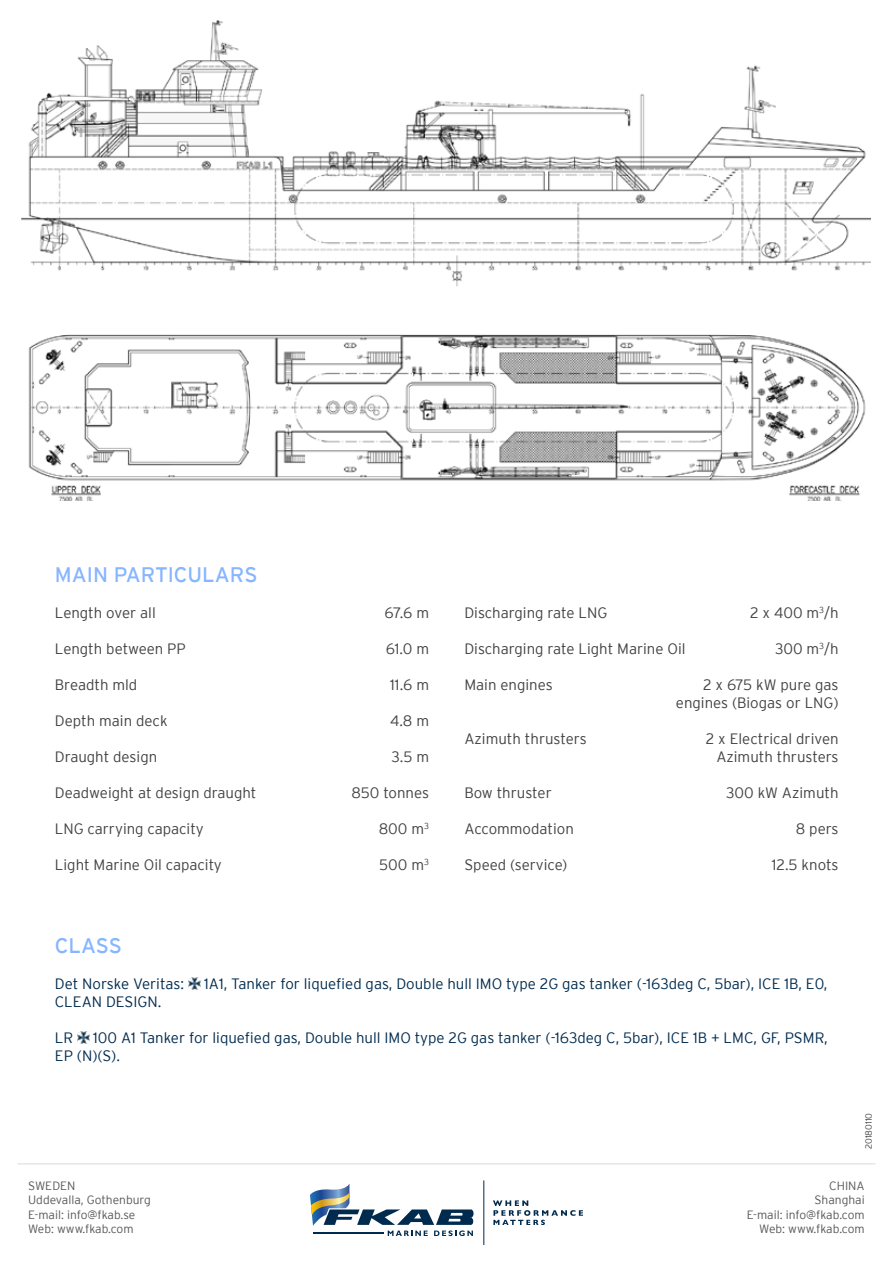
<style>
.page{position:relative;width:893px;height:1263px;background:#fff}
.page>*{position:absolute;margin:0;border:0;box-sizing:border-box;transform-origin:0 0}
.t1{font:21px "Interstate";color:#87b5ff}
.t2{font:300 15px/18px "Interstate";color:#424242;text-align:right}
.t3{font:300 15px/18px "Interstate";color:#002b4e}
.t4{font:300 12px/14.4px "Interstate";color:#585858;text-align:right}
.t5{font:300 9px "Interstate";color:#424242}
</style>
<div class="page">
<hr style="left:18px;top:1163px;width:857px;height:1px;background:#e6e6e6">
<hr style="left:484px;top:1180px;width:1px;height:65px;background:#002b4e">
<svg style="left:310px;top:1184px;width:164px;height:52px"></svg>
<svg style="left:493px;top:1200px;width:90px;height:25px"></svg>
<img style="left:21px;top:21px;width:850px;height:266px">
<svg style="left:188px;top:977px;width:12px;height:12px"></svg>
<svg style="left:77px;top:1031px;width:12px;height:12px"></svg>
<img style="left:28px;top:334px;width:838px;height:167px">
<h1 class="t1" style="left:55px;top:563px;width:204px">MAIN PARTICULARS</h1>
<p class="t2" style="left:55px;top:604px;width:102px">Length over all</p>
<p class="t2" style="left:385px;top:604px;width:46px">67.6 m</p>
<p class="t2" style="left:55px;top:640px;width:132px">Length between PP</p>
<p class="t2" style="left:386px;top:640px;width:45px">61.0 m</p>
<p class="t2" style="left:55px;top:676px;width:84px">Breadth mld</p>
<p class="t2" style="left:390px;top:676px;width:40px">11.6 m</p>
<p class="t2" style="left:55px;top:712px;width:114px">Depth main deck</p>
<p class="t2" style="left:390px;top:712px;width:40px">4.8 m</p>
<p class="t2" style="left:55px;top:748px;width:104px">Draught design</p>
<p class="t2" style="left:392px;top:748px;width:39px">3.5 m</p>
<p class="t2" style="left:55px;top:784px;width:203px">Deadweight at design draught</p>
<p class="t2" style="left:351px;top:784px;width:79px">850 tonnes</p>
<p class="t2" style="left:55px;top:820px;width:150px">LNG carrying capacity</p>
<p class="t2" style="left:379px;top:820px;width:52px">800 m<sup>3</sup></p>
<p class="t2" style="left:55px;top:856px;width:169px">Light Marine Oil capacity</p>
<p class="t2" style="left:379px;top:856px;width:51px">500 m<sup>3</sup></p>
<h1 class="t1" style="left:55px;top:934px;width:68px">CLASS</h1>
<p class="t2" style="left:464px;top:604px;width:144px">Discharging rate LNG</p>
<p class="t2" style="left:750px;top:604px;width:90px">2 x 400 m<sup>3</sup>/h</p>
<p class="t2" style="left:464px;top:640px;width:223px">Discharging rate Light Marine Oil</p>
<p class="t2" style="left:775px;top:640px;width:65px">300 m<sup>3</sup>/h</p>
<p class="t2" style="left:464px;top:676px;width:90px">Main engines</p>
<p class="t2" style="left:676px;top:676px;width:164px">2 x 675 kW pure gas engines (Biogas or LNG)</p>
<p class="t2" style="left:464px;top:730px;width:124px">Azimuth thrusters</p>
<p class="t2" style="left:706px;top:730px;width:134px">2 x Electrical driven<br>Azimuth thrusters</p>
<p class="t2" style="left:464px;top:784px;width:89px">Bow thruster</p>
<p class="t2" style="left:726px;top:784px;width:114px">300 kW Azimuth</p>
<p class="t2" style="left:464px;top:820px;width:111px">Accommodation</p>
<p class="t2" style="left:796px;top:820px;width:44px">8 pers</p>
<p class="t2" style="left:464px;top:856px;width:104px">Speed (service)</p>
<p class="t2" style="left:772px;top:856px;width:68px">12.5 knots</p>
<p class="t3" style="left:55px;top:975px;width:131px">Det Norske Veritas:</p>
<p class="t3" style="left:204px;top:975px;width:625px">1A1, Tanker for liquefied gas, Double hull IMO type 2G gas tanker (-163deg C, 5bar), ICE 1B, E0,</p>
<p class="t3" style="left:55px;top:993px;width:108px">CLEAN DESIGN.</p>
<p class="t3" style="left:55px;top:1029px;width:20px">LR</p>
<p class="t3" style="left:55px;top:1029px;width:774px;text-indent:38px">100 A1 Tanker for liquefied gas, Double hull IMO type 2G gas tanker (-163deg C, 5bar), ICE 1B + LMC, GF, PSMR,<br>EP (N)(S).</p>
<p class="t5" style="left:864px;top:1149px;width:38px;rotate:-90deg">20180110</p>
<p class="t4" style="left:28px;top:1178px;width:124px;text-align:left">SWEDEN<br>Uddevalla, Gothenburg<br>E-mail: info@fkab.se<br>Web: www.fkab.com</p>
<p class="t4" style="left:747px;top:1178px;width:119px">CHINA<br>Shanghai<br>E-mail: info@fkab.com<br>Web: www.fkab.com</p>
</div>
